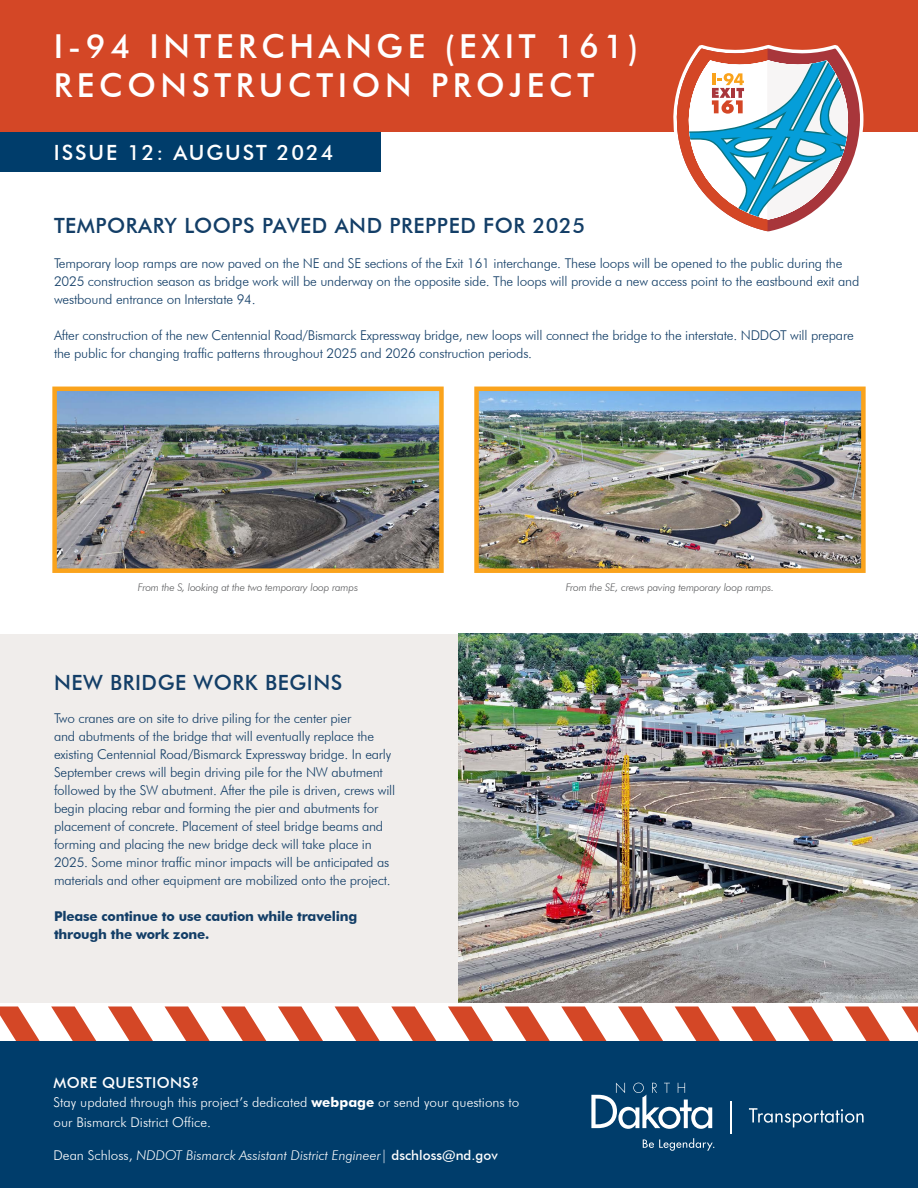
<style>
.page{position:relative;width:918px;height:1188px;background:#fff}
.page>*{position:absolute;margin:0;border:0;box-sizing:border-box;transform-origin:0 0}
.t1{font:500 33px/39.6px "Futura BT";letter-spacing:.14em;color:#fff}
.t2{font:500 21px "Futura BT";letter-spacing:.025em;color:#133e67}
.t3{font:500 21px "Futura BT";letter-spacing:.09em;color:#fff}
.t4{font:500 15px "Futura BT";letter-spacing:.025em;color:#fff}
.t5{font:300 13.5px/18px "Futura BT";letter-spacing:-.015em;color:#133e67}
.t6{font:300 13.5px/19.5px "Futura BT";color:#fff}
.t7{font:italic 300 13.5px "Futura BT";color:#fff}
.t8{font:700 13.5px/18px "Futura BT";letter-spacing:-.015em;color:#133e67}
.t9{font:italic 300 10.5px "Futura BT";letter-spacing:-.015em;color:#58595b}
.s1{font-weight:700}
.s2{font-style:normal}
.s3{font-weight:500;font-style:normal}
</style>
<div class="page">
<div style="left:0;top:634px;width:481px;height:390px;background:#f0edeb"></div>
<img style="left:459px;top:634px;width:459px;height:369px">
<div style="left:0;top:132px;width:381px;height:40px;background:#003d6b"></div>
<div style="left:0;top:0;width:918px;height:132px;background:#d44726"></div>
<svg style="left:673px;top:45px;width:191px;height:187px"></svg>
<div style="left:0;top:1003px;width:918px;height:63px;background:#fff"></div>
<svg style="left:0;top:1006px;width:918px;height:35px"></svg>
<div style="left:0;top:1041px;width:918px;height:147px;background:#003d6b"></div>
<hr style="left:730px;top:1101px;width:1px;height:33px;background:#fff">
<svg style="left:643px;top:1138px;width:71px;height:13px"></svg>
<svg style="left:591px;top:1083px;width:121px;height:46px"></svg>
<svg style="left:749px;top:1108px;width:115px;height:19px"></svg>
<img style="left:57px;top:392px;width:382px;height:176px">
<div style="left:52px;top:387px;width:392px;height:186px;border:4px solid #faa31c"></div>
<img style="left:479px;top:392px;width:382px;height:176px">
<div style="left:474px;top:387px;width:392px;height:186px;border:4px solid #faa31c"></div>
<h1 class="t1" style="left:54px;top:26px;width:586px">I-94 INTERCHANGE (EXIT 161)<br>RECONSTRUCTION PROJECT</h1>
<h2 class="t3" style="left:54px;top:139px;width:281px">ISSUE 12: AUGUST 2024</h2>
<h2 class="t2" style="left:54px;top:213px;width:533px">TEMPORARY LOOPS PAVED AND PREPPED FOR 2025</h2>
<p class="t5" style="left:54px;top:254px;width:807px">Temporary loop ramps are now paved on the NE and SE sections of the Exit 161 interchange. These loops will be opened to the public during the<br>2025 construction season as bridge work will be underway on the opposite side. The loops will provide a new access point to the eastbound exit and westbound entrance on Interstate 94.</p>
<p class="t5" style="left:54px;top:326px;width:801px">After construction of the new Centennial Road/Bismarck Expressway bridge, new loops will connect the bridge to the interstate. NDDOT will prepare the public for changing traffic patterns throughout 2025 and 2026 construction periods.</p>
<p class="t9" style="left:138px;top:581px;width:222px">From the S, looking at the two temporary loop ramps</p>
<p class="t9" style="left:566px;top:581px;width:210px">From the SE, crews paving temporary loop ramps.</p>
<h2 class="t2" style="left:54px;top:670px;width:290px">NEW BRIDGE WORK BEGINS</h2>
<p class="t5" style="left:54px;top:710px;width:343px">Two cranes are on site to drive piling for the center pier<br>and abutments of the bridge that will eventually replace the existing Centennial Road/Bismarck Expressway bridge. In early September crews will begin driving pile for the NW abutment followed by the SW abutment. After the pile is driven, crews will begin placing rebar and forming the pier and abutments for placement of concrete. Placement of steel bridge beams and forming and placing the new bridge deck will take place in 2025. Some minor traffic minor impacts will be anticipated as materials and other equipment are mobilized onto the project.</p>
<p class="t8" style="left:54px;top:908px;width:305px">Please continue to use caution while traveling through the work zone.</p>
<p class="t4" style="left:54px;top:1073px;width:147px">MORE QUESTIONS?</p>
<p class="t6" style="left:54px;top:1093px;width:467px">Stay updated through this project’s dedicated <span class="s1">webpage</span> or send your questions to our Bismarck District Office.</p>
<p class="t7" style="left:54px;top:1147px;width:446px"><span class="s2">Dean Schloss,</span> NDDOT Bismarck Assistant District Engineer<span class="s2">|</span> <span class="s3">dschloss@nd.gov</span></p>
</div>
